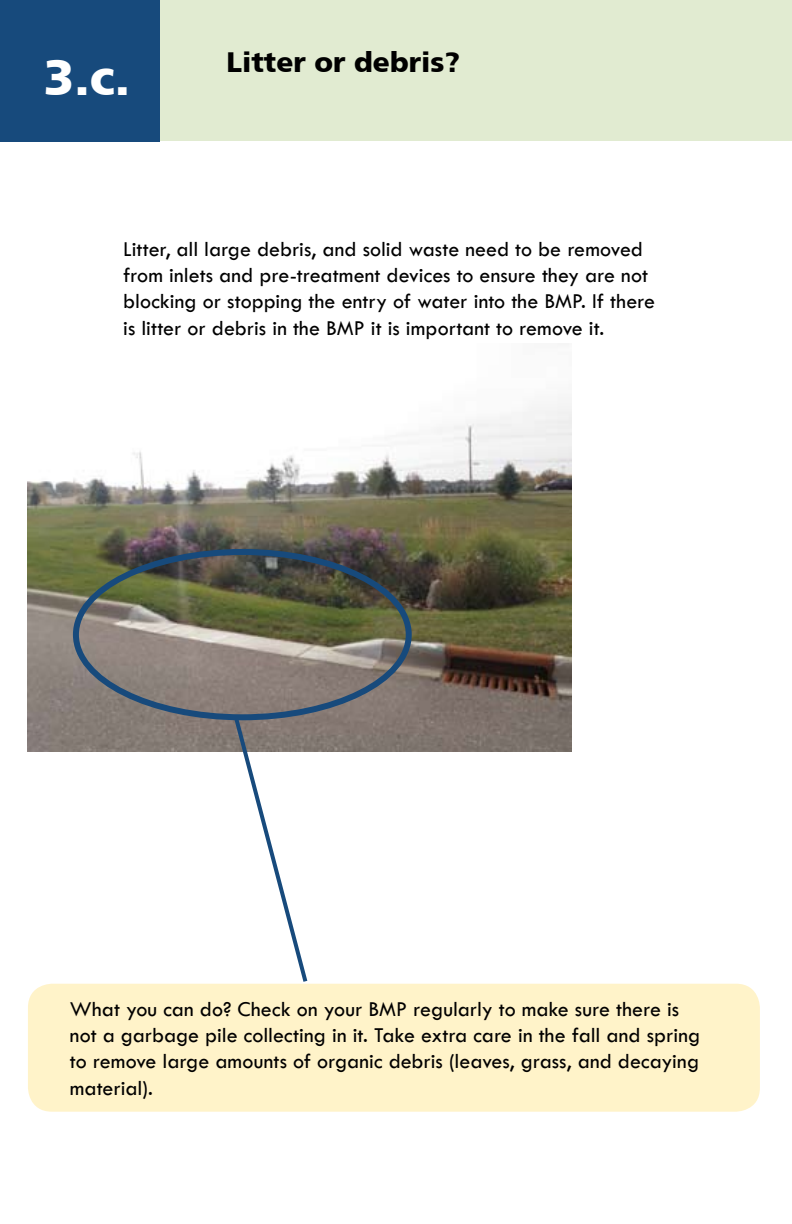
<style>
.page{position:relative;width:792px;height:1224px;background:#fff}
.page>*{position:absolute;margin:0;border:0;box-sizing:border-box;transform-origin:0 0}
.t1{font:900 50px "Frutiger";color:#fff}
.t2{font:900 28px "Frutiger";color:#000}
.t3{font:22px/26.4px "Tw Cen";color:#000}
</style>
<div class="page">
<div style="left:0;top:0;width:792px;height:141px;background:#e1ebd1"></div>
<div style="left:0;top:0;width:160px;height:142px;background:#174a7c"></div>
<div style="left:28px;top:984px;width:732px;height:128px;background:#fff3c9;border-radius:24px"></div>
<img style="left:28px;top:403px;width:544px;height:349px">
<div style="left:73px;top:549px;width:339px;height:171px;border:6px solid #174a7c;border-radius:50%"></div>
<svg style="left:231px;top:714px;width:79px;height:270px"></svg>
<h1 class="t1" style="left:44px;top:48px;width:88px">3.c.</h1>
<p class="t2" style="left:227px;top:45px;width:235px">Litter or debris?</p>
<p class="t3" style="left:123px;top:235px;width:533px">Litter, all large debris, and solid waste need to be removed from inlets and pre-treatment devices to ensure they are not blocking or stopping the entry of water into the BMP. If there is litter or debris in the BMP it is important to remove it.</p>
<p class="t3" style="left:70px;top:995px;width:632px">What you can do? Check on your BMP regularly to make sure there is not a garbage pile collecting in it. Take extra care in the fall and spring to remove large amounts of organic debris (leaves, grass, and decaying material).</p>
</div>
